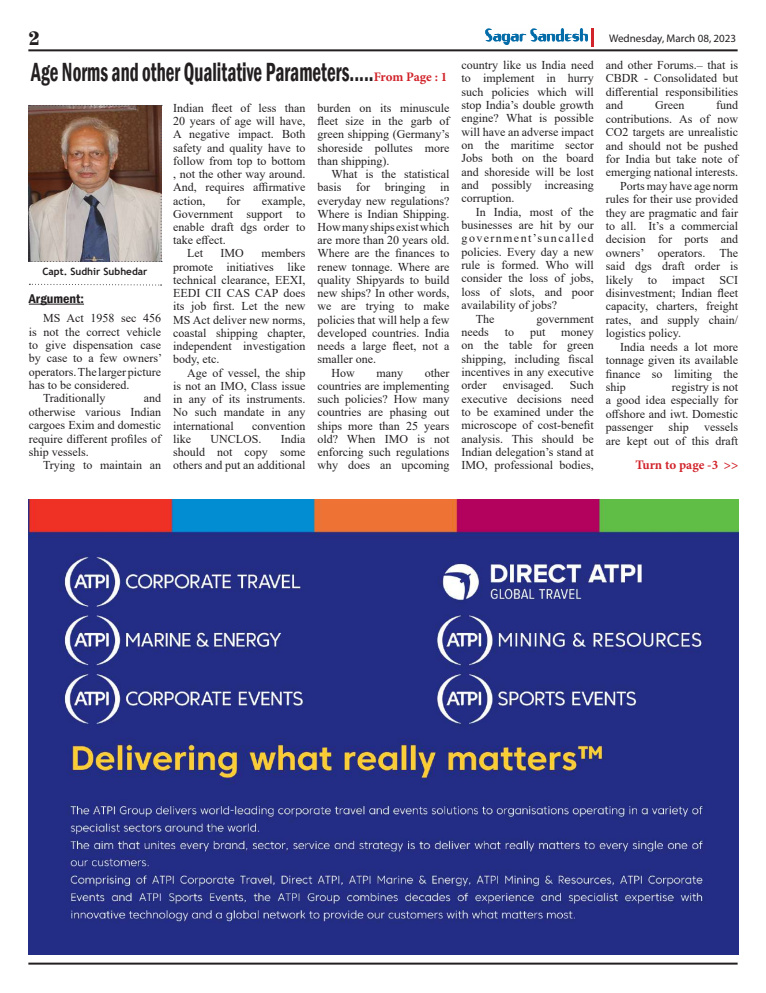
<style>
.page{position:relative;width:766px;height:993px;background:#fff}
.page>*{position:absolute;margin:0;border:0;box-sizing:border-box;transform-origin:0 0}
.t1{font:600 condensed 27px "Franklin Gothic";color:#231f20;scale:.7 1}
.t2{font:700 20px "A850 Roman";color:#231f20}
.t3{font:700 13px "Minion Pro";color:#d1232a}
.t4{font:600 condensed 13px "Franklin Gothic";color:#231f20;scale:1.07 1}
.t5{font:12px/13.2px "Times New Roman";color:#231f20;text-align:justify}
.t6{font:12px "Times New Roman";letter-spacing:.115em;color:#231f20}
.t7{font:11px "Myriad Pro";color:#231f20}
.t8{font:700 10px "Trebuchet MS";color:#231f20}
.s1{font-family:"Minion Pro";font-weight:700;font-stretch:normal;font-size:13px;color:#d1232a}
</style>
<div class="page">
<hr style="left:28px;top:962px;width:709px;height:2px;background:#231f20">
<hr style="left:590px;top:29px;width:3px;height:18px;background:#d1232a">
<hr style="left:28px;top:49px;width:709px;height:2px;background:#231f20">
<img style="left:485px;top:28px;width:102px;height:16px">
<img style="left:28px;top:499px;width:710px;height:454px">
<hr style="left:29px;top:304px;width:55px;height:1px;background:#231f20">
<img style="left:28px;top:105px;width:134px;height:157px">
<svg style="left:29px;top:283px;width:132px;height:3px"></svg>
<h2 class="t2" style="left:28px;top:27px;width:13px">2</h2>
<p class="t7" style="left:609px;top:32px;width:128px">Wednesday, March 08, 2023</p>
<h1 class="t1" style="left:31px;top:54px;width:596px">Age Norms and other Qualitative Parameters.....<span class="s1">From Page : 1</span></h1>
<p class="t8" style="left:42px;top:265px;width:106px">Capt. Sudhir Subhedar</p>
<p class="t4" style="left:29px;top:290px;width:53px">Argument:</p>
<p class="t5" style="left:43px;top:311px;width:119px">MS Act 1958 sec 456</p>
<p class="t5" style="left:29px;top:324px;width:134px">is not the correct vehicle</p>
<p class="t5" style="left:29px;top:338px;width:134px">to give dispensation case</p>
<p class="t5" style="left:29px;top:351px;width:135px">by case to a few owners’</p>
<p class="t5" style="left:29px;top:364px;width:134px">operators. The larger picture</p>
<p class="t5" style="left:29px;top:378px;width:102px">has to be considered.</p>
<p class="t5" style="left:43px;top:391px;width:64px">Traditionally</p>
<p class="t5" style="left:29px;top:391px;width:134px;text-indent:115px">and otherwise various Indian cargoes Exim and domestic require different profiles of ship vessels.</p>
<p class="t5" style="left:43px;top:458px;width:119px">Trying to maintain an</p>
<p class="t5" style="left:173px;top:101px;width:134px">Indian fleet of less than 20 years of age will have, A negative impact. Both safety and quality have to follow from top to bottom , not the other way around.<br>And, requires affirmative action,</p>
<p class="t5" style="left:226px;top:193px;width:15px">for</p>
<p class="t5" style="left:261px;top:193px;width:45px">example,</p>
<p class="t5" style="left:173px;top:207px;width:134px">Government support to</p>
<p class="t5" style="left:173px;top:220px;width:134px">enable draft dgs order to</p>
<p class="t5" style="left:173px;top:233px;width:54px">take effect.</p>
<p class="t5" style="left:187px;top:246px;width:17px">Let</p>
<p class="t5" style="left:220px;top:246px;width:25px">IMO</p>
<p class="t5" style="left:173px;top:246px;width:134px;text-indent:88px">members promote initiatives like technical clearance, EEXI, EEDI CII CAS CAP does its job first. Let the new MS Act deliver new norms, coastal shipping chapter, independent investigation body, etc.</p>
<p class="t5" style="left:173px;top:365px;width:134px;text-indent:14px">Age of vessel, the ship is not an IMO, Class issue in any of its instruments.<br>No such mandate in any international</p>
<p class="t5" style="left:252px;top:418px;width:55px">convention</p>
<p class="t5" style="left:173px;top:431px;width:19px">like</p>
<p class="t5" style="left:210px;top:431px;width:53px">UNCLOS.</p>
<p class="t5" style="left:173px;top:431px;width:134px;text-indent:107px">India should not copy some others and put an additional</p>
<p class="t5" style="left:317px;top:101px;width:134px">burden on its minuscule fleet size in the garb of green shipping (Germany’s shoreside pollutes more than shipping).</p>
<p class="t5" style="left:331px;top:167px;width:119px">What is the statistical</p>
<p class="t5" style="left:317px;top:180px;width:134px">basis for bringing in</p>
<p class="t5" style="left:317px;top:193px;width:134px">everyday new regulations?</p>
<p class="t5" style="left:317px;top:207px;width:134px">Where is Indian Shipping.</p>
<p class="t5" style="left:317px;top:220px;width:134px">How many ships exist which</p>
<p class="t5" style="left:317px;top:233px;width:134px">are more than 20 years old.</p>
<p class="t5" style="left:317px;top:246px;width:134px">Where are the finances to</p>
<p class="t5" style="left:317px;top:259px;width:134px">renew tonnage. Where are</p>
<p class="t5" style="left:317px;top:273px;width:134px">quality Shipyards to build</p>
<p class="t5" style="left:317px;top:286px;width:134px">new ships? In other words,</p>
<p class="t5" style="left:317px;top:299px;width:134px">we are trying to make</p>
<p class="t5" style="left:317px;top:312px;width:134px">policies that will help a few</p>
<p class="t5" style="left:317px;top:326px;width:134px">developed countries. India</p>
<p class="t5" style="left:317px;top:339px;width:134px">needs a large fleet, not a</p>
<p class="t5" style="left:317px;top:352px;width:60px">smaller one.</p>
<p class="t5" style="left:331px;top:365px;width:25px">How</p>
<p class="t5" style="left:376px;top:365px;width:28px">many</p>
<p class="t5" style="left:317px;top:365px;width:134px;text-indent:107px">other countries are implementing such policies? How many countries are phasing out ships more than 25 years old? When IMO is not enforcing such regulations why does an upcoming</p>
<p class="t5" style="left:461px;top:58px;width:134px">country like us India need to implement in hurry such policies which will stop India’s double growth engine? What is possible will have an adverse impact on the maritime sector Jobs both on the board and shoreside will be lost and possibly increasing corruption.</p>
<p class="t5" style="left:475px;top:205px;width:119px">In India, most of the</p>
<p class="t5" style="left:461px;top:218px;width:134px">businesses are hit by our</p>
<p class="t6" style="left:461px;top:230px;width:134px">government’suncalled</p>
<p class="t5" style="left:461px;top:245px;width:134px">policies. Every day a new</p>
<p class="t5" style="left:461px;top:258px;width:134px">rule is formed. Who will</p>
<p class="t5" style="left:461px;top:271px;width:134px">consider the loss of jobs,</p>
<p class="t5" style="left:461px;top:285px;width:134px">loss of slots, and poor</p>
<p class="t5" style="left:461px;top:298px;width:97px">availability of jobs?</p>
<p class="t5" style="left:475px;top:311px;width:20px">The</p>
<p class="t5" style="left:536px;top:311px;width:59px">government</p>
<p class="t5" style="left:461px;top:325px;width:29px">needs</p>
<p class="t5" style="left:504px;top:325px;width:11px">to</p>
<p class="t5" style="left:530px;top:325px;width:17px">put</p>
<p class="t5" style="left:461px;top:325px;width:134px;text-indent:99px">money on the table for green shipping, including fiscal incentives in any executive order</p>
<p class="t5" style="left:461px;top:378px;width:134px;text-indent:108px">Such executive decisions need to be examined under the microscope of cost-benefit analysis. This should be Indian delegation’s stand at IMO, professional bodies,</p>
<p class="t5" style="left:502px;top:378px;width:52px">envisaged.</p>
<p class="t5" style="left:605px;top:58px;width:134px">and other Forums.– that is CBDR - Consolidated but differential responsibilities and</p>
<p class="t5" style="left:654px;top:98px;width:31px">Green</p>
<p class="t5" style="left:716px;top:98px;width:23px">fund</p>
<p class="t5" style="left:605px;top:112px;width:134px">contributions. As of now</p>
<p class="t5" style="left:605px;top:125px;width:134px">CO2 targets are unrealistic</p>
<p class="t5" style="left:605px;top:138px;width:134px">and should not be pushed</p>
<p class="t5" style="left:605px;top:152px;width:134px">for India but take note of</p>
<p class="t5" style="left:605px;top:165px;width:134px">emerging national interests.</p>
<p class="t5" style="left:620px;top:179px;width:119px">Ports may have age norm</p>
<p class="t5" style="left:605px;top:192px;width:134px">rules for their use provided</p>
<p class="t5" style="left:605px;top:205px;width:134px">they are pragmatic and fair</p>
<p class="t5" style="left:605px;top:219px;width:134px">to all. It’s a commercial</p>
<p class="t5" style="left:605px;top:232px;width:134px">decision for ports and</p>
<p class="t5" style="left:605px;top:246px;width:134px">owners’ operators. The</p>
<p class="t5" style="left:605px;top:259px;width:134px">said dgs draft order is</p>
<p class="t5" style="left:605px;top:272px;width:134px">likely to impact SCI</p>
<p class="t5" style="left:605px;top:286px;width:134px">disinvestment; Indian fleet</p>
<p class="t5" style="left:605px;top:299px;width:134px">capacity, charters, freight</p>
<p class="t5" style="left:605px;top:313px;width:134px">rates, and supply chain/</p>
<p class="t5" style="left:605px;top:326px;width:77px">logistics policy.</p>
<p class="t5" style="left:620px;top:339px;width:119px">India needs a lot more</p>
<p class="t5" style="left:605px;top:353px;width:134px">tonnage given its available</p>
<p class="t5" style="left:605px;top:366px;width:134px">finance so limiting the</p>
<p class="t5" style="left:605px;top:380px;width:22px">ship</p>
<p class="t5" style="left:605px;top:379px;width:134px;text-indent:66px">registry is not a good idea especially for offshore and iwt. Domestic passenger</p>
<p class="t5" style="left:605px;top:420px;width:134px;text-align:right">vessels<br>are kept out of this draft</p>
<p class="t5" style="left:668px;top:420px;width:22px">ship</p>
<p class="t3" style="left:635px;top:456px;width:104px">Turn to page -3 &gt;&gt;</p>
</div>
